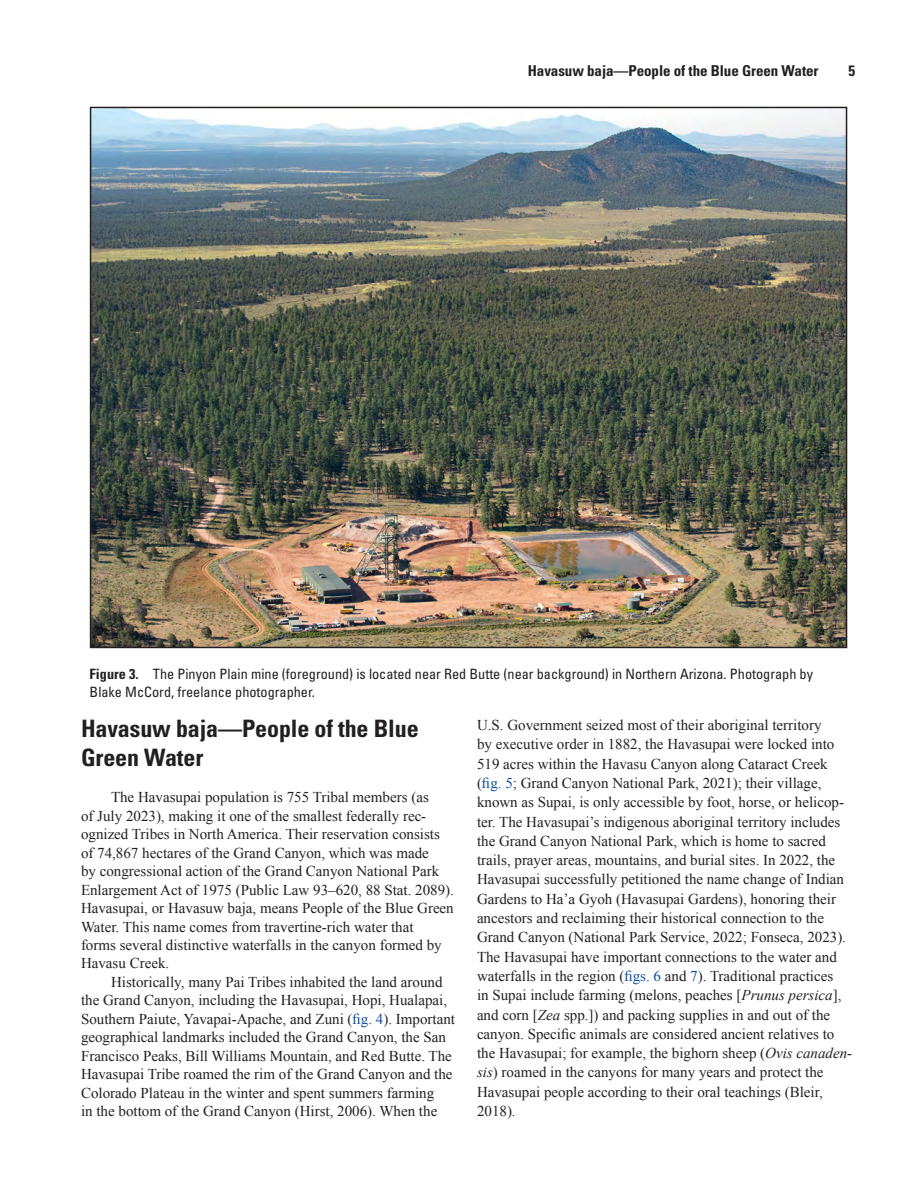
<style>
.page{position:relative;width:918px;height:1188px;background:#fff}
.page>*{position:absolute;margin:0;border:0;box-sizing:border-box;transform-origin:0 0}
.Heading_1{font:700 condensed 24px/29px "Univers";letter-spacing:-.005em;color:#231f20}
.Body_Text{font:15px/19.4px "Times New Roman";color:#231f20}
.t1{font:700 condensed 15px "Univers";letter-spacing:-.005em;color:#231f20}
.FigureCaption{font:condensed 14.25px/18px "Univers";color:#231f20}
.s1{font-weight:700}
.s2{color:#0d4da1}
.s3{font-style:italic}
</style>
<div class="page">
<img style="left:93px;top:110px;width:751px;height:535px">
<p class="t1" style="left:528px;top:62px;width:292px">Havasuw baja—People of the Blue Green Water</p>
<p class="t1" style="left:848px;top:62px;width:8px">5</p>
<p class="FigureCaption" style="left:90px;top:664px;width:725px"><span class="s1">Figure 3.</span> The Pinyon Plain mine (foreground) is located near Red Butte (near background) in Northern Arizona. Photograph by<br>Blake McCord, freelance photographer.</p>
<h1 class="Heading_1" style="left:81px;top:714px;width:339px">Havasuw baja—People of the Blue<br>Green Water</h1>
<p class="Body_Text" style="left:81px;top:788px;width:375px;line-height:18.5px;text-indent:30px">The Havasupai population is 755 Tribal members (as<br>of July 2023), making it one of the smallest federally rec&shy;ognized Tribes in North America. Their reservation consists of 74,867 hectares of the Grand Canyon, which was made<br>by congressional action of the Grand Canyon National Park Enlargement Act of 1975 (Public Law 93–620, 88 Stat. 2089).<br>Havasupai, or Havasuw baja, means People of the Blue Green Water. This name comes from travertine-rich water that<br>forms several distinctive waterfalls in the canyon formed by Havasu Creek.</p>
<p class="Body_Text" style="left:81px;top:972px;width:376px;line-height:18.5px;text-indent:30px">Historically, many Pai Tribes inhabited the land around the Grand Canyon, including the Havasupai, Hopi, Hualapai, Southern Paiute, Yavapai-Apache, and Zuni (<span class="s2">fig. 4</span>). Important geographical landmarks included the Grand Canyon, the San Francisco Peaks, Bill Williams Mountain, and Red Butte. The Havasupai Tribe roamed the rim of the Grand Canyon and the Colorado Plateau in the winter and spent summers farming<br>in the bottom of the Grand Canyon (Hirst, 2006). When the</p>
<p class="Body_Text" style="left:477px;top:715px;width:377px">U.S. Government seized most of their aboriginal territory<br>by executive order in 1882, the Havasupai were locked into 519 acres within the Havasu Canyon along Cataract Creek (<span class="s2">fig. 5</span>; Grand Canyon National Park, 2021); their village, known as Supai, is only accessible by foot, horse, or helicop&shy;ter. The Havasupai’s indigenous aboriginal territory includes the Grand Canyon National Park, which is home to sacred trails, prayer areas, mountains, and burial sites. In 2022, the Havasupai successfully petitioned the name change of Indian Gardens to Ha’a Gyoh (Havasupai Gardens), honoring their ancestors and reclaiming their historical connection to the Grand Canyon (National Park Service, 2022; Fonseca, 2023).<br>The Havasupai have important connections to the water and waterfalls in the region (<span class="s2">figs. 6</span> and <span class="s2">7</span>). Traditional practices<br>in Supai include farming (melons, peaches [<span class="s3">Prunus persica</span>], and corn [<span class="s3">Zea</span> spp.]) and packing supplies in and out of the canyon. Specific animals are considered ancient relatives to the Havasupai; for example, the bighorn sheep (<span class="s3">Ovis canaden&shy;sis</span>) roamed in the canyons for many years and protect the Havasupai people according to their oral teachings (Bleir, 2018).</p>
</div>
